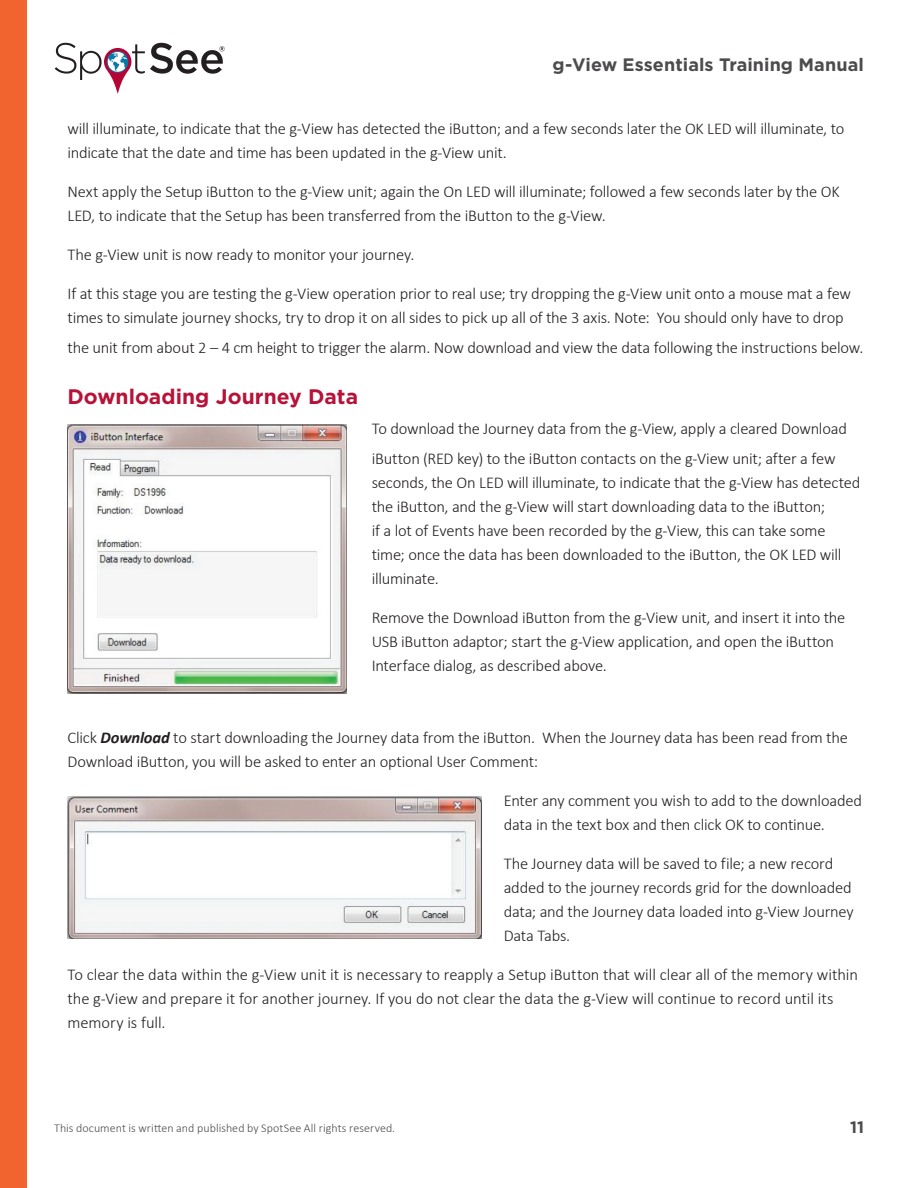
<style>
.page{position:relative;width:918px;height:1188px;background:#fff}
.page>*{position:absolute;margin:0;border:0;box-sizing:border-box;transform-origin:0 0}
.t1{font:700 21px "Gotham";color:#b71238}
.t2{font:700 18px "Gotham";letter-spacing:.005em;color:#4d4b4d}
.t3{font:300 16.5px/24px "Calibri";letter-spacing:-.015em;color:#231f20}
.t4{font:700 16.5px "Gotham";color:#4d4b4d}
.t5{font:300 12px "Calibri";letter-spacing:.005em;color:#4d4b4d}
.s1{font-weight:700;font-style:italic}
</style>
<div class="page">
<svg style="left:55px;top:43px;width:170px;height:51px"></svg>
<div style="left:0;top:0;width:27px;height:1188px;background:#f2642f"></div>
<img style="left:68px;top:424px;width:279px;height:270px">
<img style="left:68px;top:796px;width:413px;height:143px">
<p class="t2" style="left:553px;top:54px;width:313px">g-View Essentials Training Manual</p>
<p class="t3" style="left:68px;top:116px;width:778px">will illuminate, to indicate that the g-View has detected the iButton; and a few seconds later the OK LED will illuminate, to indicate that the date and time has been updated in the g-View unit.</p>
<p class="t3" style="left:68px;top:179px;width:774px">Next apply the Setup iButton to the g-View unit; again the On LED will illuminate; followed a few seconds later by the OK<br>LED, to indicate that the Setup has been transferred from the iButton to the g-View.</p>
<p class="t3" style="left:68px;top:242px;width:349px">The g-View unit is now ready to monitor your journey.</p>
<p class="t3" style="left:68px;top:281px;width:785px">If at this stage you are testing the g-View operation prior to real use; try dropping the g-View unit onto a mouse mat a few times to simulate journey shocks, try to drop it on all sides to pick up all of the 3 axis. Note: You should only have to drop</p>
<p class="t3" style="left:68px;top:335px;width:798px">the unit from about 2 – 4 cm height to trigger the alarm. Now download and view the data following the instructions below.</p>
<p class="t1" style="left:68px;top:384px;width:292px">Downloading Journey Data</p>
<p class="t3" style="left:372px;top:413px;width:477px;line-height:30px">To download the Journey data from the g-View, apply a cleared Download iButton (RED key) to the iButton contacts on the g-View unit; after a few</p>
<p class="t3" style="left:372px;top:470px;width:490px">seconds, the On LED will illuminate, to indicate that the g-View has detected the iButton, and the g-View will start downloading data to the iButton;<br>if a lot of Events have been recorded by the g-View, this can take some time; once the data has been downloaded to the iButton, the OK LED will illuminate.</p>
<p class="t3" style="left:372px;top:605px;width:475px">Remove the Download iButton from the g-View unit, and insert it into the<br>USB iButton adaptor; start the g-View application, and open the iButton<br>Interface dialog, as described above.</p>
<p class="t3" style="left:67px;top:725px;width:782px">Click <span class="s1">Download</span> to start downloading the Journey data from the iButton. When the Journey data has been read from the<br>Download iButton, you will be asked to enter an optional User Comment:</p>
<p class="t3" style="left:504px;top:788px;width:360px">Enter any comment you wish to add to the downloaded data in the text box and then click OK to continue.</p>
<p class="t3" style="left:504px;top:851px;width:352px">The Journey data will be saved to file; a new record added to the journey records grid for the downloaded data; and the Journey data loaded into g-View Journey Data Tabs.</p>
<p class="t3" style="left:67px;top:962px;width:792px">To clear the data within the g-View unit it is necessary to reapply a Setup iButton that will clear all of the memory within the g-View and prepare it for another journey. If you do not clear the data the g-View will continue to record until its memory is full.</p>
<p class="t5" style="left:54px;top:1121px;width:343px">This document is written and published by SpotSee All rights reserved.</p>
<p class="t4" style="left:850px;top:1117px;width:15px">11</p>
</div>
